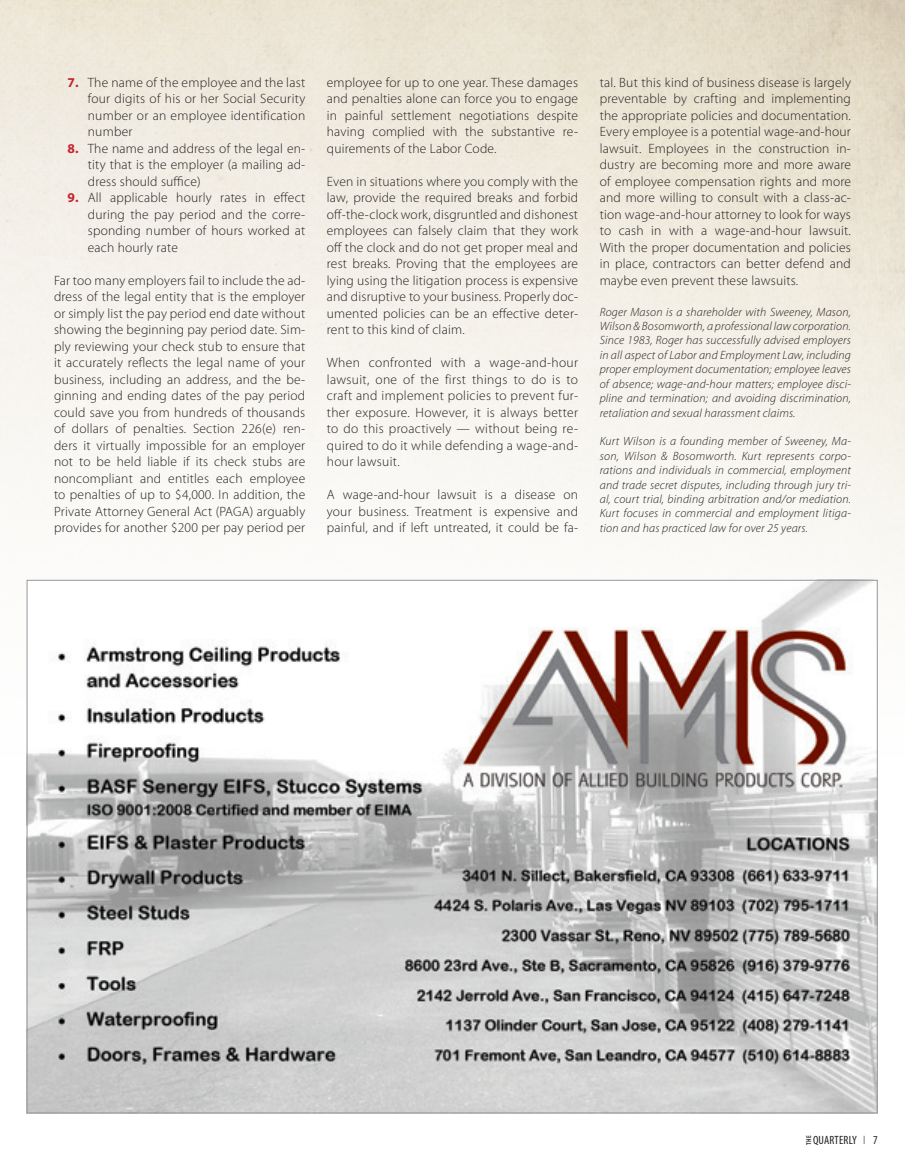
<style>
.page{position:relative;width:905px;height:1175px;background:#fff}
.page>*{position:absolute;margin:0;border:0;box-sizing:border-box;transform-origin:0 0}
.t1{font:300 13.5px/16.5px "Myriad Pro";letter-spacing:.015em;color:#231f20;text-align:justify}
.t2{font:italic 300 12px/14.4px "Myriad Pro";letter-spacing:.015em;color:#231f20;text-align:justify}
.t3{font:condensed 12px "Myriad Pro";letter-spacing:.02em;color:#231f20}
.t4{font:condensed 8.25px "Myriad Pro";color:#231f20}
.t5{font:600 condensed 7.05px "Myriad Pro";color:#231f20}
.s1{font-weight:700;color:#c5252f}
</style>
<div class="page">
<img style="left:29px;top:582px;width:846px;height:529px">
<p class="t1" style="left:88px;top:74px;width:219px;text-indent:-20px"><span class="s1">7.</span> The name of the employee and the last four digits of his or her Social Security number or an employee identification number</p>
<p class="t1" style="left:88px;top:140px;width:219px;text-indent:-20px"><span class="s1">8.</span> The name and address of the legal en&shy;tity that is the employer (a mailing ad&shy;dress should suffice)</p>
<p class="t1" style="left:88px;top:190px;width:219px;text-indent:-20px"><span class="s1">9.</span> All applicable hourly rates in effect during the pay period and the corre&shy;sponding number of hours worked at each hourly rate</p>
<p class="t1" style="left:54px;top:272px;width:253px">Far too many employers fail to include the ad&shy;dress of the legal entity that is the employer or simply list the pay period end date without showing the beginning pay period date. Sim&shy;ply reviewing your check stub to ensure that it accurately reflects the legal name of your business, including an address, and the be&shy;ginning and ending dates of the pay period could save you from hundreds of thousands of dollars of penalties. Section 226(e) ren&shy;ders it virtually impossible for an employer not to be held liable if its check stubs are noncompliant and entitles each employee to penalties of up to $4,000. In addition, the Private Attorney General Act (PAGA) arguably provides for another $200 per pay period per</p>
<p class="t1" style="left:327px;top:74px;width:253px">employee for up to one year. These damages and penalties alone can force you to engage in painful settlement negotiations despite having complied with the substantive re&shy;quirements of the Labor Code.</p>
<p class="t1" style="left:327px;top:173px;width:253px">Even in situations where you comply with the law, provide the required breaks and forbid off-the-clock work, disgruntled and dishonest employees can falsely claim that they work off the clock and do not get proper meal and rest breaks. Proving that the employees are lying using the litigation process is expensive and disruptive to your business. Properly doc&shy;umented policies can be an effective deter&shy;rent to this kind of claim.</p>
<p class="t1" style="left:327px;top:355px;width:253px">When confronted with a wage-and-hour lawsuit, one of the first things to do is to craft and implement policies to prevent fur&shy;ther exposure. However, it is always better to do this proactively — without being re&shy;quired to do it while defending a wage-and&shy;hour lawsuit.</p>
<p class="t1" style="left:327px;top:487px;width:253px">A wage-and-hour lawsuit is a disease on your business. Treatment is expensive and painful, and if left untreated, it could be fa-</p>
<p class="t1" style="left:599px;top:74px;width:253px">tal. But this kind of business disease is largely preventable by crafting and implementing the appropriate policies and documentation.<br>Every employee is a potential wage-and-hour lawsuit. Employees in the construction in&shy;dustry are becoming more and more aware of employee compensation rights and more and more willing to consult with a class-ac&shy;tion wage-and-hour attorney to look for ways to cash in with a wage-and-hour lawsuit.<br>With the proper documentation and policies in place, contractors can better defend and maybe even prevent these lawsuits.</p>
<p class="t2" style="left:599px;top:305px;width:253px">Roger Mason is a shareholder with Sweeney, Mason, Wilson &amp; Bosomworth, a professional law corporation.<br>Since 1983, Roger has successfully advised employers in all aspect of Labor and Employment Law, including proper employment documentation; employee leaves of absence; wage-and-hour matters; employee disci&shy;pline and termination; and avoiding discrimination, retaliation and sexual harassment claims.</p>
<p class="t2" style="left:599px;top:434px;width:253px">Kurt Wilson is a founding member of Sweeney, Ma&shy;son, Wilson &amp; Bosomworth. Kurt represents corpo&shy;rations and individuals in commercial, employment and trade secret disputes, including through jury tri&shy;al, court trial, binding arbitration and/or mediation.<br>Kurt focuses in commercial and employment litiga&shy;tion and has practiced law for over 25 years.</p>
<p class="t5" style="left:804px;top:1144px;width:10px;rotate:-90deg">THE</p>
<p class="t3" style="left:813px;top:1132px;width:45px">QUARTERLY</p>
<p class="t3" style="left:873px;top:1132px;width:6px">7</p>
<p class="t4" style="left:863px;top:1134px;width:3px">|</p>
</div>
